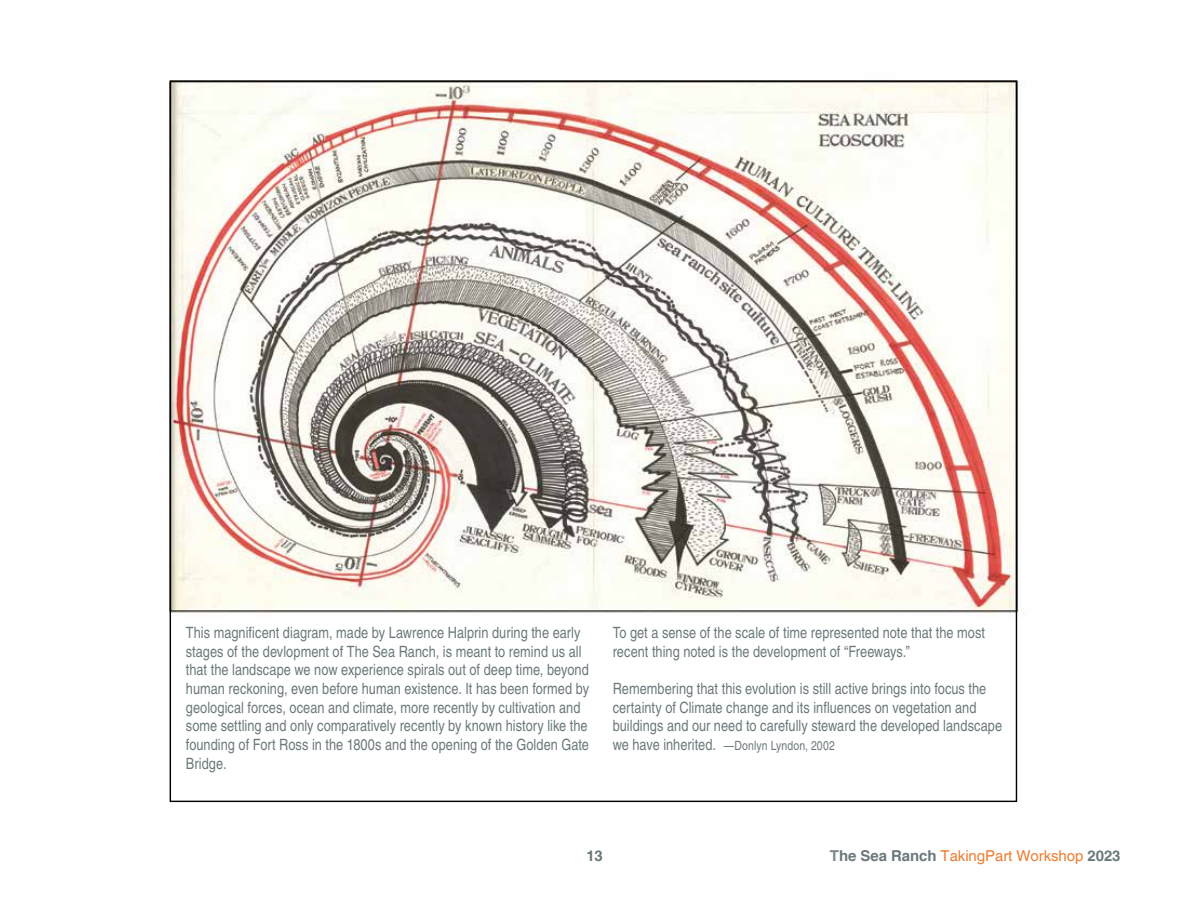
<style>
.page{position:relative;width:1188px;height:918px;background:#fff}
.page>*{position:absolute;margin:0;border:0;box-sizing:border-box;transform-origin:0 0}
.t1{font:condensed 15.6px/18.8px "Helvetica LT Pro";letter-spacing:.005em;color:#6a787b}
.t2{font:15px "Helvetica LT Com";letter-spacing:-.005em;color:#ec7d30}
.t3{font:700 15px "Helvetica LT Com";color:#6a787b}
.t4{font:condensed 12.75px "Helvetica LT Pro";letter-spacing:.01em;color:#6a787b}
.s1{font-size:15.6px}
.s2{font-weight:700;color:#7b8687}
.s3{font-weight:700;color:#6a787b}
</style>
<div class="page">
<img style="left:169px;top:80px;width:853px;height:538px">
<p class="t1" style="left:186px;top:623px;width:405px">This magnificent diagram, made by Lawrence Halprin during the early stages of the devlopment of The Sea Ranch, is meant to remind us all that the landscape we now experience spirals out of deep time, beyond human reckoning, even before human existence. It has been formed by geological forces, ocean and climate, more recently by cultivation and some settling and only comparatively recently by known history like the founding of Fort Ross in the 1800s and the opening of the Golden Gate Bridge.</p>
<p class="t1" style="left:613px;top:623px;width:374px">To get a sense of the scale of time represented note that the most recent thing noted is the development of “Freeways.”</p>
<p class="t1" style="left:613px;top:679px;width:391px">Remembering that this evolution is still active brings into focus the certainty of Climate change and its influences on vegetation and buildings and our need to carefully steward the developed landscape</p>
<p class="t4" style="left:613px;top:738px;width:224px"><span class="s1">we have inherited.</span> —Donlyn Lyndon, 2002</p>
<p class="t3" style="left:586px;top:847px;width:18px">13</p>
<p class="t2" style="left:830px;top:847px;width:292px"><span class="s2">T</span><span class="s3">he Sea Ranch</span> TakingPart Workshop <span class="s3">2023</span></p>
</div>
